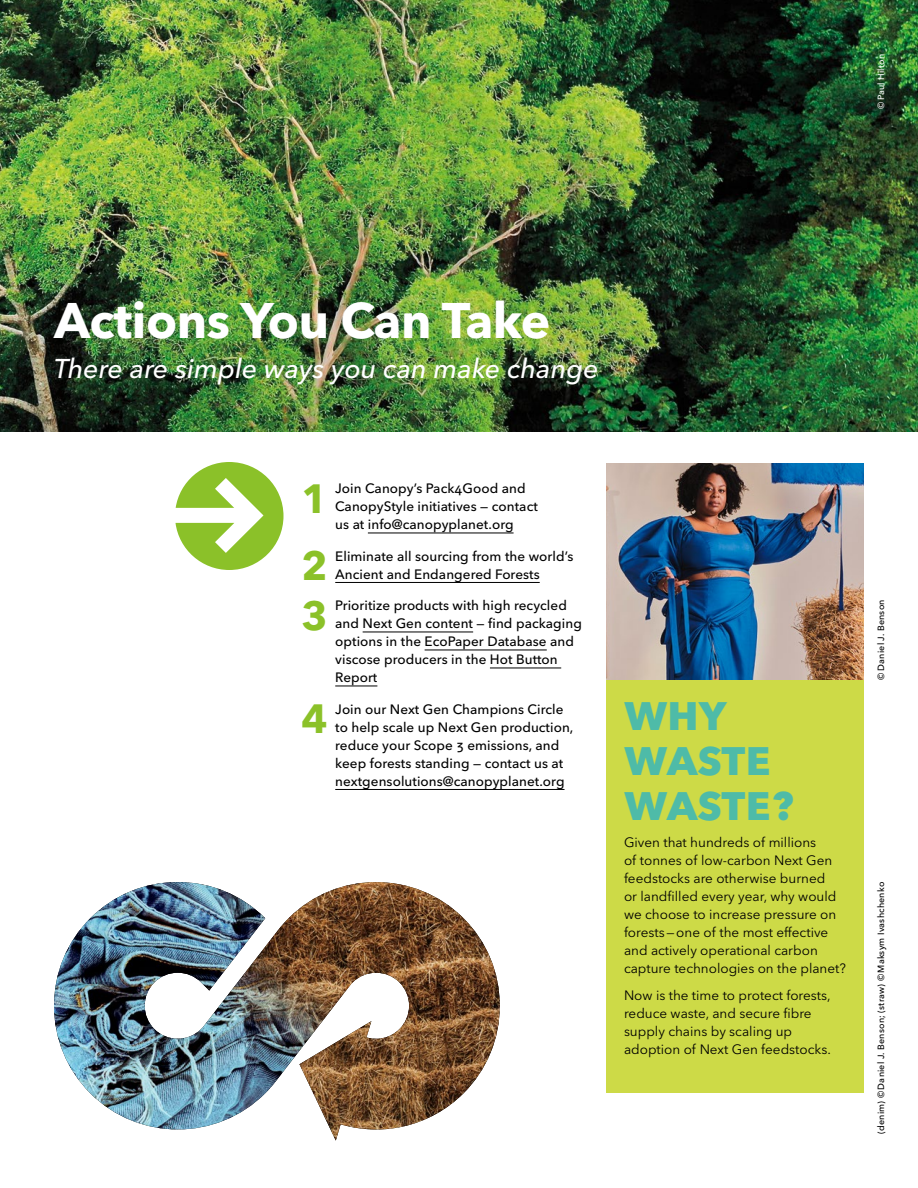
<style>
.page{position:relative;width:918px;height:1188px;background:#fff}
.page>*{position:absolute;margin:0;border:0;box-sizing:border-box;transform-origin:0 0}
.t1{font:700 49.5px "Avenir Next LT Pro";letter-spacing:-.01em;color:#fff}
.t2{font:700 49.5px/45px "Avenir Next LT Pro";letter-spacing:-.01em;color:#4ebba8}
.t3{font:700 40.5px "Avenir Next LT Pro";color:#8bc129}
.t4{font:italic 500 27px "Avenir Next LT Pro";color:#fff}
.t5{font:500 13.5px/18px "Avenir Next LT Pro";letter-spacing:.005em;color:#000}
.t6{font:13.5px/18px "Avenir Next LT Pro";color:#000}
.t7{font:500 9px "Avenir Next LT Pro";letter-spacing:.02em;color:#000}
.t8{font:500 9px "Avenir Next LT Pro";letter-spacing:.02em;color:#fff}
</style>
<div class="page">
<img style="left:0;top:0;width:918px;height:432px">
<div style="left:606px;top:680px;width:258px;height:414px;background:#cdda47"></div>
<hr style="left:368px;top:533px;width:146px;height:1px;background:#000">
<hr style="left:335px;top:582px;width:205px;height:1px;background:#000">
<hr style="left:363px;top:632px;width:110px;height:1px;background:#000">
<hr style="left:425px;top:650px;width:122px;height:1px;background:#000">
<hr style="left:490px;top:668px;width:71px;height:1px;background:#000">
<hr style="left:335px;top:686px;width:42px;height:1px;background:#000">
<hr style="left:335px;top:789px;width:230px;height:1px;background:#000">
<svg style="left:176px;top:462px;width:108px;height:108px"></svg>
<img style="left:606px;top:464px;width:258px;height:216px">
<img style="left:54px;top:882px;width:446px;height:259px">
<p class="t8" style="left:876px;top:109px;width:56px;rotate:-90deg">© Paul Hilton</p>
<h1 class="t1" style="left:54px;top:290px;width:498px">Actions You Can Take</h1>
<h3 class="t4" style="left:54px;top:352px;width:546px">There are simple ways you can make change</h3>
<h2 class="t3" style="left:302px;top:474px;width:28px">1</h2>
<p class="t5" style="left:335px;top:479px;width:204px">Join Canopy’s Pack4Good and<br>CanopyStyle initiatives — contact us at info@canopyplanet.org</p>
<h2 class="t3" style="left:302px;top:541px;width:28px">2</h2>
<p class="t5" style="left:335px;top:547px;width:240px">Eliminate all sourcing from the world’s<br>Ancient and Endangered Forests</p>
<h2 class="t3" style="left:302px;top:591px;width:28px">3</h2>
<p class="t5" style="left:335px;top:596px;width:248px">Prioritize products with high recycled and Next Gen content — find packaging options in the EcoPaper Database and viscose producers in the Hot Button<br>Report</p>
<h2 class="t3" style="left:302px;top:694px;width:28px">4</h2>
<p class="t5" style="left:335px;top:700px;width:240px">Join our Next Gen Champions Circle to help scale up Next Gen production, reduce your Scope 3 emissions, and keep forests standing — contact us at nextgensolutions@canopyplanet.org</p>
<h1 class="t2" style="left:624px;top:690px;width:173px">Why waste waste?</h1>
<p class="t6" style="left:624px;top:834px;width:223px">Given that hundreds of millions<br>of tonnes of low-carbon Next Gen feedstocks are otherwise burned<br>or landfilled every year, why would we choose to increase pressure on forests—one of the most effective and actively operational carbon capture technologies on the planet?</p>
<p class="t6" style="left:624px;top:987px;width:208px">Now is the time to protect forests, reduce waste, and secure fibre supply chains by scaling up adoption of Next Gen feedstocks.</p>
<p class="t7" style="left:876px;top:680px;width:81px;rotate:-90deg">© Daniel J. Benson</p>
<p class="t7" style="left:876px;top:1134px;width:254px;rotate:-90deg">(denim) © Daniel J. Benson; (straw) © Maksym Ivashchenko</p>
</div>
